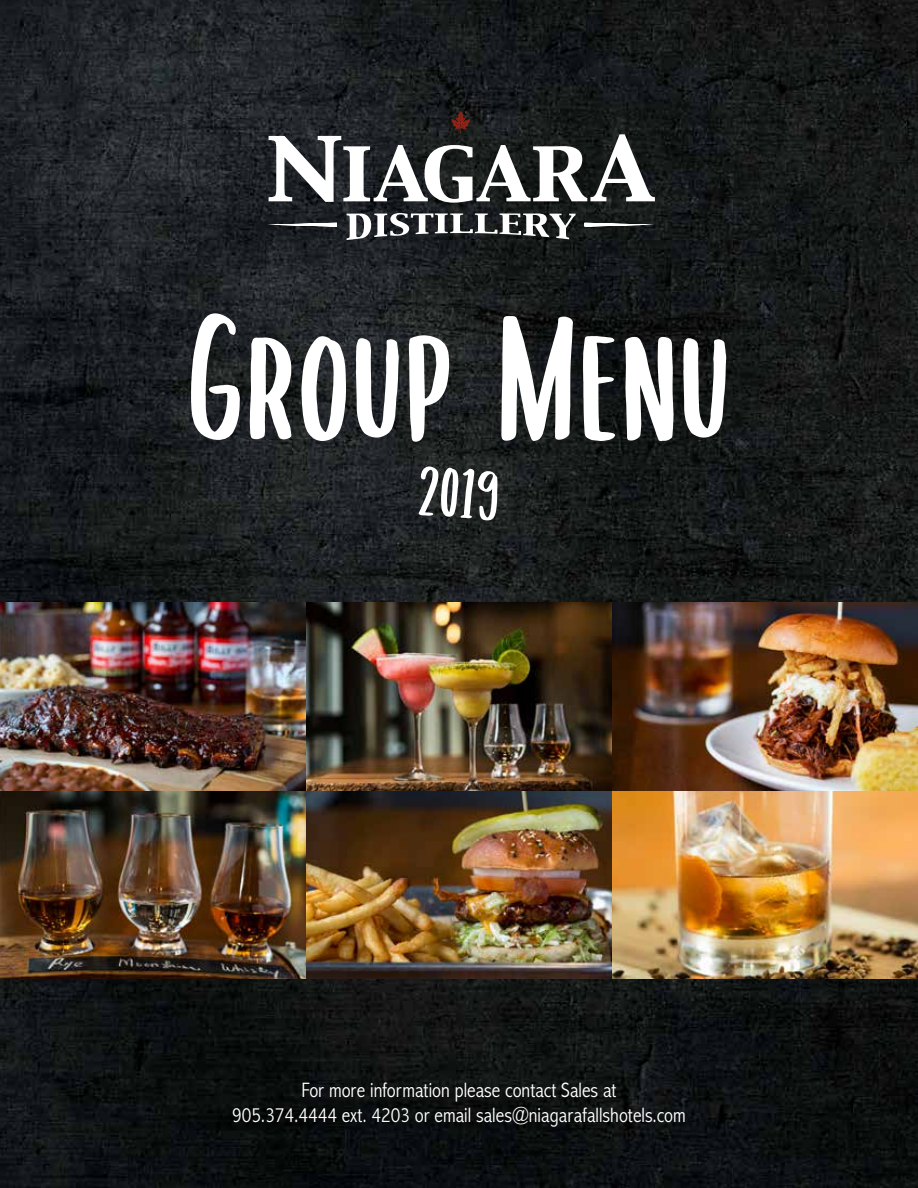
<style>
.page{position:relative;width:918px;height:1188px;background:#fff}
.page>*{position:absolute;margin:0;border:0;box-sizing:border-box;transform-origin:0 0}
.t1{font:180px "SUBSCIBER Regular";letter-spacing:.02em;color:#fff;scale:.92 1}
.t2{font:71.4px "SUBSCIBER Regular";color:#fff;scale:.92 1}
.t3{font:300 condensed 21px/25.2px "Abadi MT Pro";color:#fff;text-align:center}
</style>
<div class="page">
<img style="left:0;top:0;width:918px;height:1188px">
<div style="left:229px;top:1078px;width:471px;height:63px;background:#000;opacity:.75"></div>
<svg style="left:347px;top:213px;width:229px;height:27px"></svg>
<svg style="left:269px;top:111px;width:386px;height:92px"></svg>
<svg style="left:267px;top:223px;width:70px;height:4px"></svg>
<svg style="left:584px;top:223px;width:70px;height:4px"></svg>
<img style="left:0;top:603px;width:918px;height:376px">
<h1 class="t1" style="left:188px;top:258px;width:591px">Group Menu</h1>
<h2 class="t2" style="left:422px;top:444px;width:89px;rotate:4deg">2019</h2>
<p class="t3" style="left:232px;top:1078px;width:455px">For more information please contact Sales at<br>905.374.4444 ext. 4203 or email sales@niagarafallshotels.com</p>
</div>
